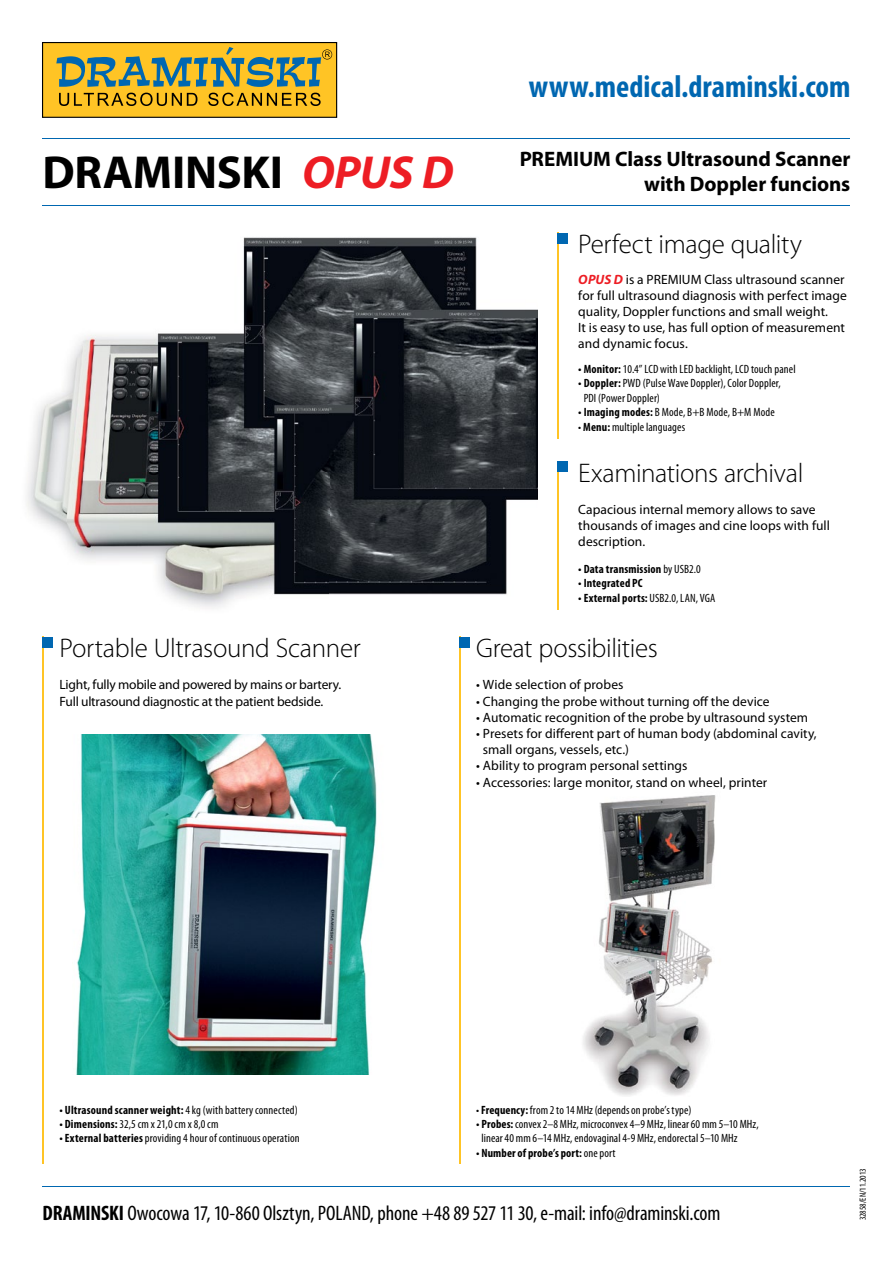
<style>
.page{position:relative;width:893px;height:1263px;background:#fff}
.page>*{position:absolute;margin:0;border:0;box-sizing:border-box;transform-origin:0 0}
.t1{font:700 46.5px "Myriad Pro";letter-spacing:-.005em;color:#000}
.t2{font:700 condensed 31.5px "Myriad Pro";color:#0067b1}
.t3{font:300 27px "Myriad Pro";letter-spacing:-.015em;color:#000}
.t4{font:condensed 21px "Myriad Pro";letter-spacing:-.005em;color:#000}
.t5{font:700 21px/25.2px "Myriad Pro";letter-spacing:-.005em;color:#000;text-align:right}
.t6{font:13.5px/16.2px "Myriad Pro";letter-spacing:.005em;color:#000}
.t7{font:13.5px/16.2px "Myriad Pro";letter-spacing:-.015em;color:#000}
.t8{font:condensed 12px/14.4px "Myriad Pro";letter-spacing:.01em;color:#000}
.t9{font:700 condensed 12px "Myriad Pro";letter-spacing:.015em;color:#000}
.t10{font:condensed 9px "Myriad Pro";color:#000}
.s1{font-style:italic;color:#ed1d24}
.s2{font-weight:700;font-style:italic;color:#ed1d24}
.s3{font-weight:700}
.s4{font-weight:400}
</style>
<div class="page">
<img style="left:583px;top:795px;width:133px;height:301px">
<hr style="left:43px;top:1186px;width:807px;height:1px;background:#0067b1">
<hr style="left:43px;top:205px;width:807px;height:1px;background:#0067b1">
<hr style="left:43px;top:138px;width:807px;height:1px;background:#0067b1">
<div style="left:43px;top:43px;width:294px;height:74px;background:#ffc425"></div>
<div style="left:42px;top:42px;width:295px;height:76px;border:1px solid #000"></div>
<svg style="left:56px;top:47px;width:276px;height:40px"></svg>
<svg style="left:59px;top:93px;width:138px;height:13px"></svg>
<svg style="left:208px;top:93px;width:113px;height:13px"></svg>
<img style="left:76px;top:735px;width:301px;height:340px">
<img style="left:26px;top:237px;width:512px;height:371px">
<hr style="left:459px;top:637px;width:2px;height:527px;background:#ffc425">
<hr style="left:557px;top:233px;width:2px;height:206px;background:#ffc425">
<hr style="left:557px;top:461px;width:2px;height:149px;background:#ffc425">
<hr style="left:43px;top:637px;width:1px;height:527px;background:#ffc425">
<div style="left:459px;top:637px;width:11px;height:11px;background:#0067b1"></div>
<div style="left:557px;top:233px;width:11px;height:11px;background:#0067b1"></div>
<div style="left:557px;top:461px;width:11px;height:11px;background:#0067b1"></div>
<div style="left:43px;top:637px;width:10px;height:11px;background:#0067b1"></div>
<h1 class="t1" style="left:43px;top:142px;width:413px">DRAMINSKI <span class="s1">OPUS D</span></h1>
<h3 class="t3" style="left:60px;top:632px;width:303px">Portable Ultrasound Scanner</h3>
<p class="t7" style="left:60px;top:677px;width:283px">Light, fully mobile and powered by mains or bartery.<br>Full ultrasound diagnostic at the patient bedside.</p>
<h2 class="t2" style="left:529px;top:67px;width:323px">www.medical.draminski.com</h2>
<h3 class="t5" style="left:520px;top:145px;width:332px">PREMIUM Class Ultrasound Scanner with Doppler funcions</h3>
<h3 class="t3" style="left:578px;top:228px;width:225px">Perfect image quality</h3>
<p class="t6" style="left:578px;top:271px;width:270px"><span class="s2">OPUS D</span> is a PREMIUM Class ultrasound scanner for full ultrasound diagnosis with perfect image quality, Doppler functions and small weight.<br>It is easy to use, has full option of measurement and dynamic focus.</p>
<p class="t8" style="left:578px;top:362px;width:219px"><span class="s3">• Monitor:</span> 10.4” LCD with LED backlight, LCD touch panel</p>
<p class="t8" style="left:584px;top:376px;width:199px;text-indent:-5px"><span class="s3">• Doppler:</span> PWD (Pulse Wave Doppler), Color Doppler,<br>PDI (Power Doppler)</p>
<p class="t8" style="left:578px;top:405px;width:198px"><span class="s3">• Imaging modes:</span> B Mode, B+B Mode, B+M Mode</p>
<p class="t8" style="left:578px;top:419px;width:108px">• <span class="s3">Menu:</span> multiple languages</p>
<h3 class="t3" style="left:578px;top:456px;width:227px">Examinations archival</h3>
<p class="t6" style="left:578px;top:501px;width:253px">Capacious internal memory allows to save thousands of images and cine loops with full description.</p>
<p class="t9" style="left:578px;top:561px;width:124px">• Data transmission <span class="s4">by USB2.0</span></p>
<p class="t9" style="left:578px;top:576px;width:66px">• Integrated PC</p>
<p class="t9" style="left:578px;top:590px;width:139px">• External ports: <span class="s4">USB2.0, LAN, VGA</span></p>
<h3 class="t3" style="left:476px;top:632px;width:183px">Great possibilities</h3>
<p class="t6" style="left:476px;top:677px;width:149px">• Wide selection of probes</p>
<p class="t6" style="left:476px;top:693px;width:295px">• Changing the probe without turning off the device</p>
<p class="t6" style="left:476px;top:709px;width:333px">• Automatic recognition of the probe by ultrasound system</p>
<p class="t6" style="left:483px;top:725px;width:335px;text-indent:-7px">• Presets for different part of human body (abdominal cavity, small organs, vessels, etc.)</p>
<p class="t6" style="left:476px;top:758px;width:213px">• Ability to program personal settings</p>
<p class="t6" style="left:476px;top:774px;width:293px">• Accessories: large monitor, stand on wheel, printer</p>
<p class="t9" style="left:60px;top:1102px;width:240px">• Ultrasound scanner weight: <span class="s4">4 kg (with battery connected)</span></p>
<p class="t8" style="left:60px;top:1117px;width:161px"><span class="s3">• Dimensions:</span> 32,5 cm x 21,0 cm x 8,0 cm</p>
<p class="t8" style="left:60px;top:1131px;width:242px"><span class="s3">• External batteries</span> providing 4 hour of continuous operation</p>
<p class="t8" style="left:476px;top:1102px;width:217px">• <span class="s3">Frequency:</span> from 2 to 14 MHz (depends on probe’s type)</p>
<p class="t8" style="left:481px;top:1117px;width:279px;text-indent:-5px"><span class="s3">• Probes:</span> convex 2–8 MHz, microconvex 4–9 MHz, linear 60 mm 5–10 MHz, linear 40 mm 6–14 MHz, endovaginal 4-9 MHz, endorectal 5–10 MHz</p>
<p class="t9" style="left:476px;top:1145px;width:141px">• Number of probe’s port: <span class="s4">one port</span></p>
<h3 class="t4" style="left:43px;top:1201px;width:679px"><span class="s3">DRAMINSKI</span> Owocowa 17, 10-860 Olsztyn, POLAND, phone +48 89 527 11 30, e-mail: info@draminski.com</h3>
<p class="t10" style="left:857px;top:1220px;width:54px;rotate:-90deg">32858/EN/11.2013</p>
</div>
